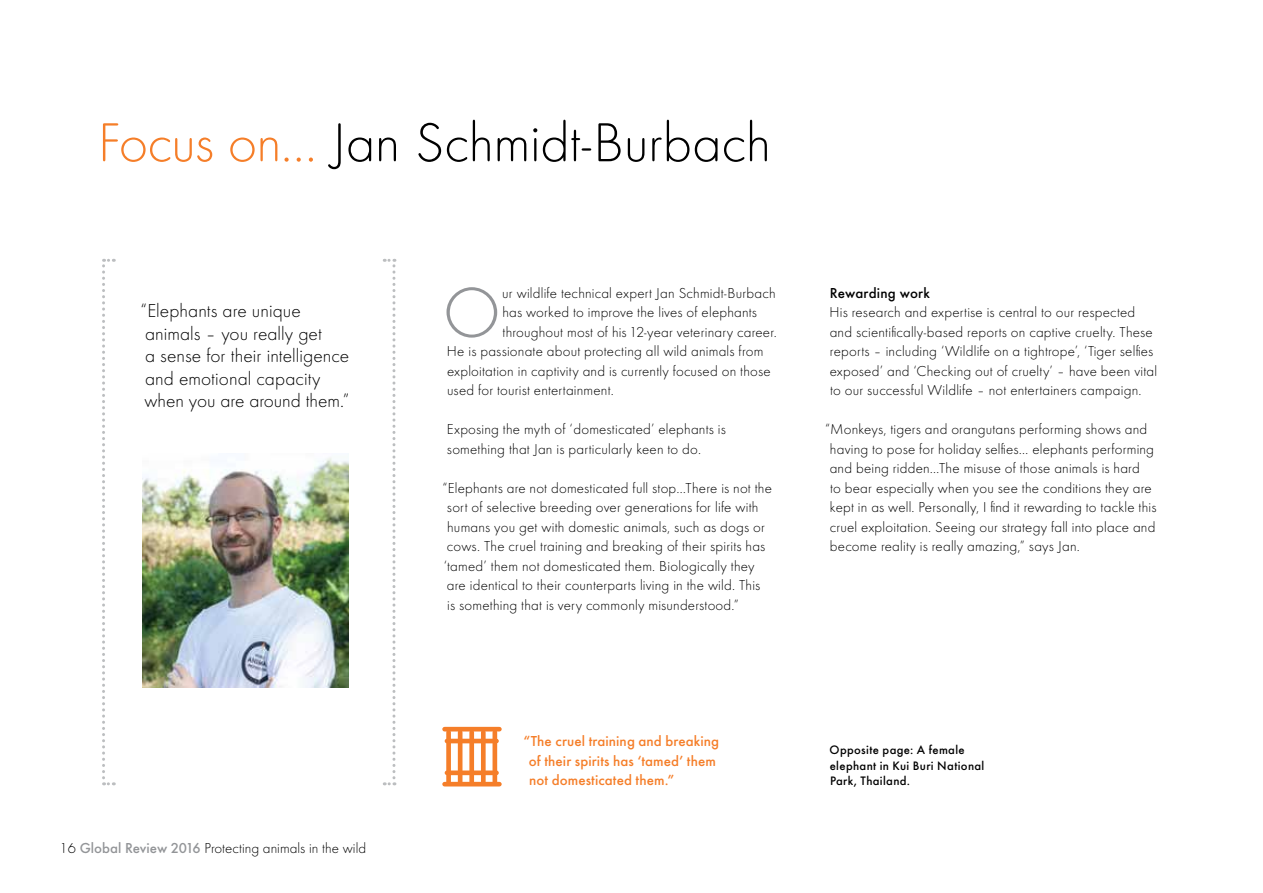
<style>
.page{position:relative;width:1263px;height:893px;background:#fff}
.page>*{position:absolute;margin:0;border:0;box-sizing:border-box;transform-origin:0 0}
.t1{font:300 73.35px "Futura Round";color:#939598}
.t2{font:300 57px "Futura Round";letter-spacing:-.005em;color:#000}
.t3{font:300 19.5px/22.5px "Futura Round";color:#000}
.t4{font:300 15px/19.5px "Futura Round";letter-spacing:.01em;color:#000}
.t5{font:500 15px/19.5px "Futura Round";letter-spacing:.005em;color:#f57e29}
.t6{font:500 15px "Futura Round";letter-spacing:.015em;color:#000}
.t7{font:500 12.75px/15.8px "Futura Round";letter-spacing:.03em;color:#000}
.s1{color:#f57e29}
.s2{font-weight:500;color:#939598}
</style>
<div class="page">
<img style="left:142px;top:458px;width:207px;height:230px">
<div style="left:446px;top:732px;width:5px;height:50px;background:#f57e29"></div>
<hr style="left:458px;top:732px;width:4px;height:50px;background:#f57e29">
<div style="left:469px;top:732px;width:5px;height:50px;background:#f57e29"></div>
<div style="left:481px;top:732px;width:5px;height:50px;background:#f57e29"></div>
<div style="left:492px;top:732px;width:5px;height:50px;background:#f57e29"></div>
<hr style="left:447px;top:739px;width:49px;height:4px;background:#f57e29">
<hr style="left:445px;top:727px;width:54px;height:4px;background:#f57e29">
<hr style="left:445px;top:782px;width:54px;height:4px;background:#f57e29">
<div style="left:447px;top:770px;width:49px;height:5px;background:#f57e29"></div>
<svg style="left:102px;top:259px;width:12px;height:526px"></svg>
<svg style="left:384px;top:259px;width:11px;height:526px"></svg>
<h2 class="t2" style="left:98px;top:105px;width:675px"><span class="s1">Focus on…</span> Jan Schmidt-Burbach</h2>
<h3 class="t3" style="left:141px;top:299px;width:211px">“Elephants are unique animals – you really get<br>a sense for their intelligence and emotional capacity when you are around them.”</h3>
<p class="t4" style="left:60px;top:838px;width:308px">16 <span class="s2">Global Review 2016</span> Protecting animals in the wild</p>
<h1 class="t1" style="left:443px;top:265px;width:60px">O</h1>
<p class="t4" style="left:502px;top:283px;width:275px">ur wildlife technical expert Jan Schmidt-Burbach</p>
<p class="t4" style="left:502px;top:302px;width:256px">has worked to improve the lives of elephants</p>
<p class="t4" style="left:502px;top:322px;width:276px">throughout most of his 12-year veterinary career.</p>
<p class="t4" style="left:447px;top:341px;width:318px">He is passionate about protecting all wild animals from</p>
<p class="t4" style="left:447px;top:361px;width:325px">exploitation in captivity and is currently focused on those</p>
<p class="t4" style="left:447px;top:380px;width:168px">used for tourist entertainment.</p>
<p class="t4" style="left:447px;top:419px;width:280px">Exposing the myth of ‘domesticated’ elephants is something that Jan is particularly keen to do.</p>
<p class="t4" style="left:442px;top:478px;width:331px">“Elephants are not domesticated full stop…There is not the sort of selective breeding over generations for life with humans you get with domestic animals, such as dogs or cows. The cruel training and breaking of their spirits has ‘tamed’ them not domesticated them. Biologically they are identical to their counterparts living in the wild. This<br>is something that is very commonly misunderstood.”</p>
<p class="t5" style="left:529px;top:730px;width:192px;text-indent:-5px">“The cruel training and breaking of their spirits has ‘tamed’ them not domesticated them.”</p>
<p class="t6" style="left:830px;top:282px;width:102px">Rewarding work</p>
<p class="t4" style="left:830px;top:302px;width:329px">His research and expertise is central to our respected and scientifically-based reports on captive cruelty. These reports – including ‘Wildlife on a tightrope’, ‘Tiger selfies exposed’ and ‘Checking out of cruelty’ – have been vital to our successful Wildlife – not entertainers campaign.</p>
<p class="t4" style="left:830px;top:419px;width:328px;text-indent:-5px">“Monkeys, tigers and orangutans performing shows and having to pose for holiday selfies… elephants performing and being ridden…The misuse of those animals is hard<br>to bear especially when you see the conditions they are kept in as well. Personally, I find it rewarding to tackle this cruel exploitation. Seeing our strategy fall into place and become reality is really amazing,” says Jan.</p>
<p class="t7" style="left:830px;top:741px;width:156px">Opposite page: A female elephant in Kui Buri National<br>Park, Thailand.</p>
</div>
